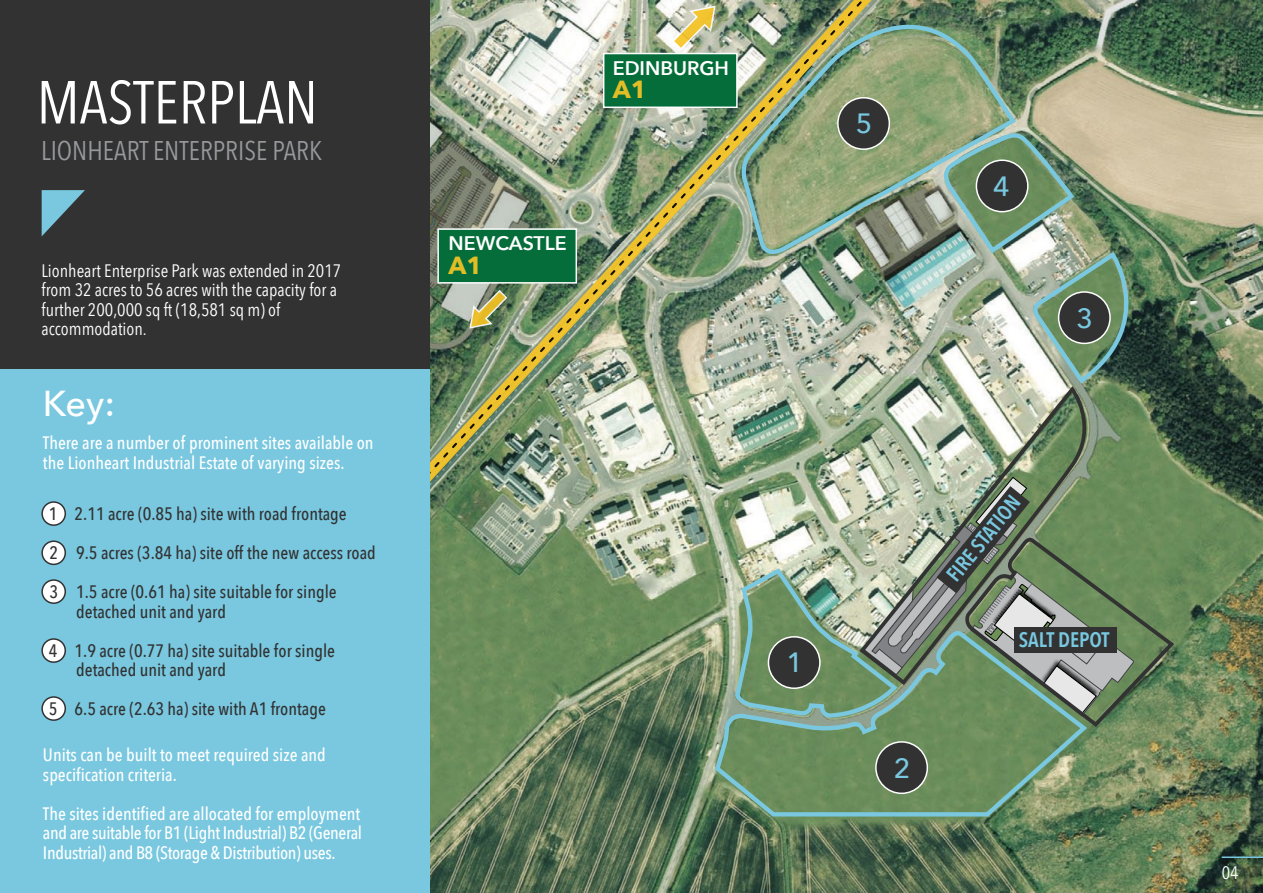
<style>
.page{position:relative;width:1263px;height:893px;background:#fff}
.page>*{position:absolute;margin:0;border:0;box-sizing:border-box;transform-origin:0 0}
.t1{font:60px "Avenir Next Condensed";color:#fff}
.t2{font:500 36px "Avenir Next";color:#fff}
.t3{font:500 27.9px "Avenir Next";color:#79c8e0}
.t4{font:27px "Avenir Next Condensed";color:#97999c}
.t5{font:700 24.75px "Avenir Next";color:rgb(247 197 37/.92)}
.t6{font:600 21px "Avenir Next Condensed";color:#79c8e0}
.t7{font:600 19.65px "Avenir Next";color:#fff}
.t8{font:500 18px/19.5px "Avenir Next Condensed";color:#fff}
.t9{font:500 18px/39px "Avenir Next Condensed";color:#323232}
.t10{font:18px/19.5px "Avenir Next Condensed";color:#fff}
</style>
<div class="page">
<img style="left:1208px;top:0;width:55px;height:893px">
<img style="left:429px;top:0;width:772px;height:893px">
<div style="left:604px;top:54px;width:133px;height:53px;background:#056d3a"></div>
<div style="left:603px;top:53px;width:135px;height:55px;border:2px solid #fff"></div>
<div style="left:438px;top:229px;width:138px;height:54px;background:#056d3a"></div>
<div style="left:437px;top:228px;width:140px;height:56px;border:2px solid #fff"></div>
<svg style="left:672px;top:6px;width:44px;height:44px;background:#d5cb97"></svg>
<svg style="left:469px;top:290px;width:38px;height:39px"></svg>
<svg style="left:713px;top:625px;width:377px;height:194px;background:#6e8d65"></svg>
<img style="left:857px;top:389px;width:242px;height:88px">
<svg style="left:733px;top:477px;width:444px;height:257px;background:#82977b"></svg>
<hr style="left:1222px;top:856px;width:41px;height:2px;background:#79c8e0">
<div style="left:0;top:0;width:429px;height:893px;background:#323232"></div>
<svg style="left:42px;top:190px;width:43px;height:46px"></svg>
<div style="left:0;top:370px;width:429px;height:523px;background:#79c8e0"></div>
<div style="left:42px;top:502px;width:23px;height:23px;background:#fff;border-radius:50%"></div>
<div style="left:41px;top:501px;width:25px;height:25px;border:2px solid #323232;border-radius:50%"></div>
<div style="left:42px;top:541px;width:23px;height:23px;background:#fff;border-radius:50%"></div>
<div style="left:41px;top:540px;width:25px;height:25px;border:2px solid #323232;border-radius:50%"></div>
<div style="left:42px;top:580px;width:23px;height:23px;background:#fff;border-radius:50%"></div>
<div style="left:41px;top:579px;width:25px;height:25px;border:2px solid #323232;border-radius:50%"></div>
<div style="left:42px;top:639px;width:23px;height:23px;background:#fff;border-radius:50%"></div>
<div style="left:41px;top:638px;width:25px;height:25px;border:2px solid #323232;border-radius:50%"></div>
<div style="left:42px;top:697px;width:23px;height:23px;background:#fff;border-radius:50%"></div>
<div style="left:41px;top:696px;width:25px;height:25px;border:2px solid #323232;border-radius:50%"></div>
<h1 class="t1" style="left:37px;top:51px;width:283px">MASTERPLAN</h1>
<h3 class="t4" style="left:41px;top:128px;width:283px">LIONHEART ENTERPRISE PARK</h3>
<p class="t10" style="left:42px;top:260px;width:301px">Lionheart Enterprise Park was extended in 2017 from 32 acres to 56 acres with the capacity for a further 200,000 sq ft (18,581 sq m) of accommodation.</p>
<h2 class="t2" style="left:43px;top:373px;width:74px">Key:</h2>
<p class="t8" style="left:43px;top:433px;width:332px">There are a number of prominent sites available on the Lionheart Industrial Estate of varying sizes.</p>
<p class="t9" style="left:76px;top:494px;width:301px;text-indent:-27px">1 2.11 acre (0.85 ha) site with road frontage<br>9.5 acres (3.84 ha) site off the new access road<br>1.5 acre (0.61 ha) site suitable for single</p>
<p class="t9" style="left:49px;top:592px;width:288px;text-indent:27px">detached unit and yard<br>4 1.9 acre (0.77 ha) site suitable for single</p>
<p class="t9" style="left:49px;top:650px;width:279px;text-indent:27px">detached unit and yard<br>5 6.5 acre (2.63 ha) site with A1 frontage</p>
<p class="t9" style="left:50px;top:533px;width:10px">2</p>
<p class="t9" style="left:50px;top:572px;width:10px">3</p>
<p class="t8" style="left:43px;top:745px;width:284px">Units can be built to meet required size and specification criteria.</p>
<p class="t8" style="left:43px;top:804px;width:321px;text-align:justify">The sites identified are allocated for employment and are suitable for B1 (Light Industrial) B2 (General Industrial) and B8 (Storage &amp; Distribution) uses.</p>
<p class="t7" style="left:613px;top:51px;width:118px">EDINBURGH</p>
<h3 class="t5" style="left:613px;top:68px;width:35px">A1</h3>
<p class="t7" style="left:448px;top:227px;width:120px">NEWCASTLE</p>
<h3 class="t5" style="left:448px;top:244px;width:35px">A1</h3>
<h3 class="t3" style="left:856px;top:100px;width:18px">5</h3>
<h3 class="t3" style="left:993px;top:162px;width:18px">4</h3>
<h3 class="t3" style="left:1076px;top:294px;width:18px">3</h3>
<h3 class="t3" style="left:786px;top:639px;width:18px">1</h3>
<p class="t6" style="left:937px;top:567px;width:105px;rotate:-51deg">FIRE STATION</p>
<p class="t6" style="left:1019px;top:621px;width:92px">SALT DEPOT</p>
<h3 class="t3" style="left:894px;top:744px;width:18px">2</h3>
<p class="t10" style="left:1222px;top:862px;width:18px">04</p>
</div>
